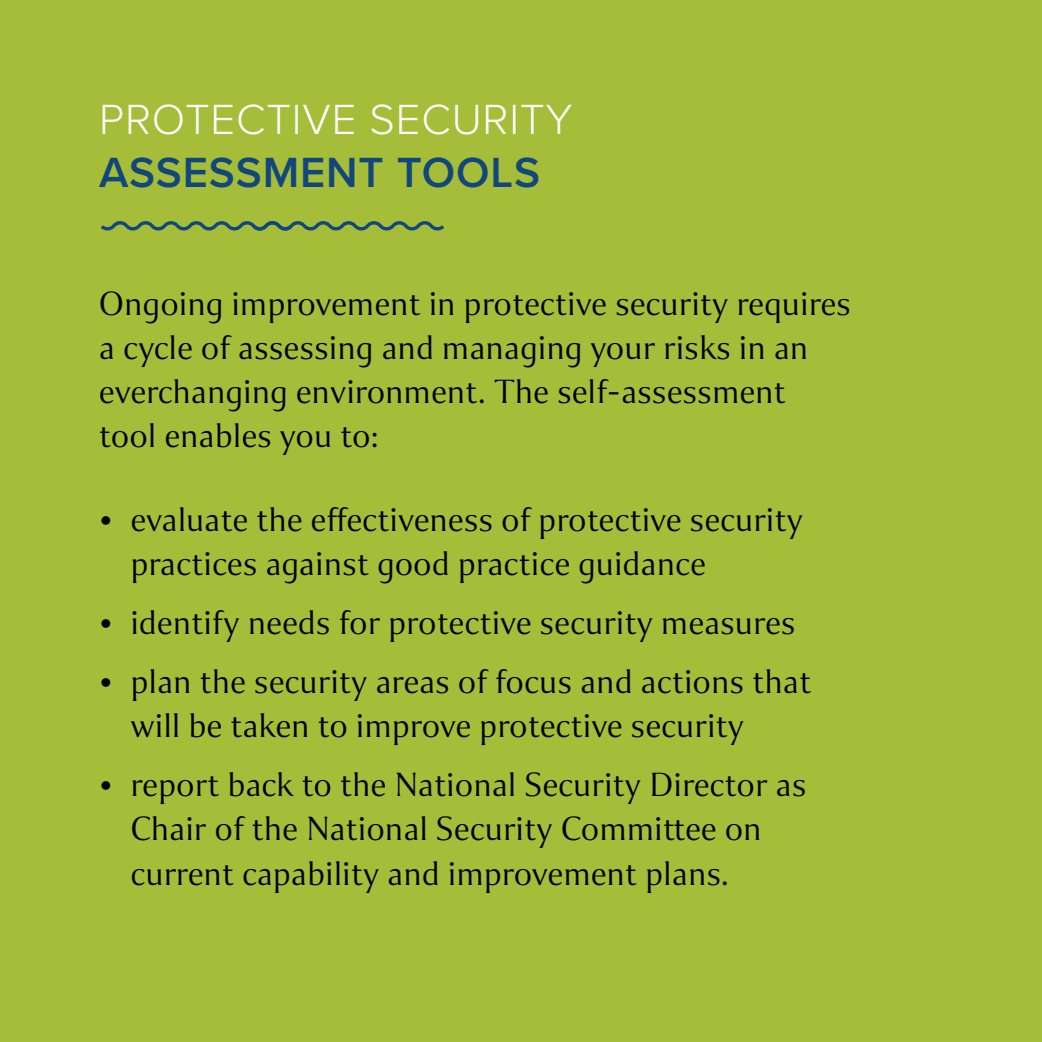
<style>
.page{position:relative;width:1042px;height:1042px;background:#a5bd38}
.page>*{position:absolute;margin:0;border:0;box-sizing:border-box;transform-origin:0 0}
.t1{font:300 43.75px "Proxima Nova";letter-spacing:.02em;color:#fff}
.t2{font:600 43.75px "Proxima Nova";letter-spacing:.02em;color:#11477d}
.t3{font:200 36.75px/44.1px "Collier";letter-spacing:.02em;color:#010101}
</style>
<div class="page">
<svg style="left:100px;top:221px;width:344px;height:10px"></svg>
<p class="t1" style="left:99px;top:101px;width:475px">PROTECTIVE SECURITY</p>
<p class="t2" style="left:99px;top:154px;width:442px">ASSESSMENT TOOLS</p>
<p class="t3" style="left:99px;top:285px;width:753px">Ongoing improvement in protective security requires a cycle of assessing and managing your risks in an everchanging environment. The self-assessment tool enables you to:</p>
<p class="t3" style="left:131px;top:501px;width:673px;text-indent:-31px">• evaluate the effectiveness of protective security practices against good practice guidance</p>
<p class="t3" style="left:99px;top:604px;width:697px">• identify needs for protective security measures</p>
<p class="t3" style="left:131px;top:663px;width:682px;text-indent:-31px">• plan the security areas of focus and actions that will be taken to improve protective security</p>
<p class="t3" style="left:131px;top:766px;width:677px;text-indent:-31px">• report back to the National Security Director as<br>Chair of the National Security Committee on current capability and improvement plans.</p>
</div>
